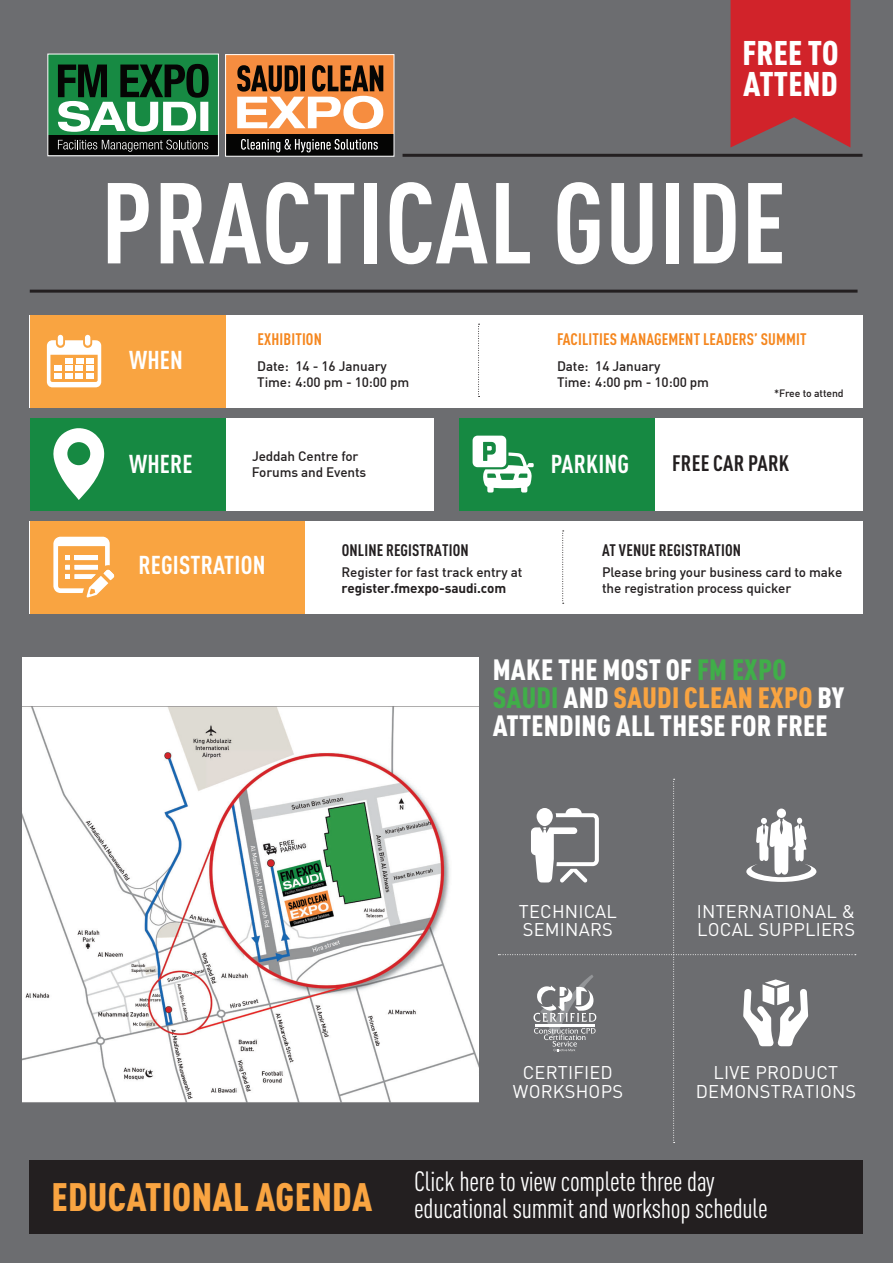
<style>
.page{position:relative;width:893px;height:1263px;background:#6c6d70}
.page>*{position:absolute;margin:0;border:0;box-sizing:border-box;transform-origin:0 0}
.t1{font:700 condensed 112.95px "DIN Pro";letter-spacing:.01em;color:#fff}
.t2{font:900 condensed 39.15px "DIN Pro";letter-spacing:.01em;color:#f9a441}
.t3{font:900 condensed 33.75px/31.7px "DIN Pro";letter-spacing:.01em;color:#fff}
.t4{font:900 condensed 28.95px/27.9px "DIN Pro";letter-spacing:.01em;color:#fff}
.t5{font:condensed 27.6px/26.8px "DIN Pro";letter-spacing:-.01em;color:#fff}
.t6{font:700 condensed 25.5px "DIN Pro";letter-spacing:.01em;color:#fff}
.t7{font:700 condensed 22.05px "DIN Pro";letter-spacing:.01em;color:#231f20}
.t8{font:18.3px/18.5px "DIN Pro";letter-spacing:.01em;color:#fff}
.t9{font:700 condensed 16.5px "DIN Pro";letter-spacing:.01em;color:#f5871f}
.t10{font:700 condensed 16.5px "DIN Pro";letter-spacing:.01em;color:#231f20}
.t11{font:500 13.5px/16.2px "DIN";letter-spacing:-.01em;color:#231f20}
.t12{font:700 13.5px "DIN Pro";letter-spacing:-.01em;color:#231f20}
.t13{font:500 10.5px "DIN";letter-spacing:-.01em;color:#231f20}
.s1{color:#40ae49}
.s2{color:#f9a441}
</style>
<div class="page">
<hr style="left:403px;top:154px;width:459px;height:3px;background:#231f20">
<hr style="left:30px;top:290px;width:827px;height:3px;background:#231f20">
<svg style="left:730px;top:0;width:120px;height:147px;background:#c52b32"></svg>
<div style="left:30px;top:315px;width:833px;height:92px;background:#fff"></div>
<div style="left:30px;top:418px;width:403px;height:92px;background:#fff"></div>
<div style="left:30px;top:521px;width:833px;height:92px;background:#fff"></div>
<div style="left:459px;top:418px;width:404px;height:92px;background:#fff"></div>
<div style="left:30px;top:1160px;width:833px;height:73px;background:#231f20"></div>
<svg style="left:478px;top:324px;width:2px;height:73px"></svg>
<svg style="left:562px;top:531px;width:2px;height:73px"></svg>
<div style="left:30px;top:315px;width:196px;height:92px;background:#f9a441"></div>
<svg style="left:47px;top:335px;width:54px;height:52px"></svg>
<div style="left:87px;top:358px;width:7px;height:6px;background:#fff"></div>
<div style="left:76px;top:358px;width:7px;height:6px;background:#fff"></div>
<div style="left:65px;top:358px;width:7px;height:6px;background:#fff"></div>
<div style="left:30px;top:418px;width:196px;height:92px;background:#168942"></div>
<div style="left:30px;top:521px;width:274px;height:92px;background:#f9a441"></div>
<div style="left:459px;top:418px;width:196px;height:92px;background:#168942"></div>
<svg style="left:53px;top:428px;width:51px;height:72px"></svg>
<svg style="left:473px;top:436px;width:61px;height:57px"></svg>
<svg style="left:53px;top:537px;width:61px;height:60px"></svg>
<svg style="left:498px;top:779px;width:358px;height:364px"></svg>
<div style="left:226px;top:55px;width:168px;height:99px;background:#f68d40"></div>
<svg style="left:237px;top:65px;width:146px;height:64px"></svg>
<div style="left:226px;top:135px;width:168px;height:21px;background:#050504"></div>
<svg style="left:241px;top:139px;width:137px;height:13px"></svg>
<div style="left:225px;top:54px;width:169px;height:103px;border:1px solid #fff"></div>
<div style="left:48px;top:55px;width:170px;height:100px;background:#178a43"></div>
<div style="left:48px;top:136px;width:170px;height:19px;background:#050504"></div>
<svg style="left:58px;top:140px;width:150px;height:12px"></svg>
<svg style="left:58px;top:64px;width:151px;height:68px"></svg>
<div style="left:47px;top:54px;width:172px;height:102px;border:1px solid #fff"></div>
<img style="left:23px;top:658px;width:456px;height:444px">
<h3 class="t3" style="left:742px;top:34px;width:97px">FREE TO<br>ATTEND</h3>
<h1 class="t1" style="left:101px;top:138px;width:686px">PRACTICAL GUIDE</h1>
<h3 class="t6" style="left:129px;top:341px;width:55px">WHEN</h3>
<p class="t9" style="left:257px;top:327px;width:66px">EXHIBITION</p>
<p class="t9" style="left:557px;top:327px;width:251px">FACILITIES MANAGEMENT LEADERS’ SUMMIT</p>
<p class="t11" style="left:257px;top:358px;width:154px">Date: 14 - 16 January<br>Time: 4:00 pm - 10:00 pm</p>
<p class="t11" style="left:557px;top:358px;width:154px">Date: 14 January<br>Time: 4:00 pm - 10:00 pm</p>
<p class="t13" style="left:774px;top:386px;width:71px">*Free to attend</p>
<p class="t11" style="left:252px;top:447px;width:116px">Jeddah Centre for<br>Forums and Events</p>
<h3 class="t6" style="left:129px;top:445px;width:65px">WHERE</h3>
<h3 class="t6" style="left:551px;top:445px;width:80px">PARKING</h3>
<h3 class="t7" style="left:672px;top:446px;width:119px">FREE CAR PARK</h3>
<h3 class="t6" style="left:138px;top:546px;width:128px">REGISTRATION</h3>
<p class="t10" style="left:342px;top:538px;width:129px">ONLINE REGISTRATION</p>
<p class="t11" style="left:341px;top:563px;width:182px">Register for fast track entry at</p>
<p class="t12" style="left:341px;top:577px;width:166px">register.fmexpo-saudi.com</p>
<p class="t10" style="left:602px;top:538px;width:140px">AT VENUE REGISTRATION</p>
<p class="t11" style="left:602px;top:563px;width:242px">Please bring your business card to make the registration process quicker</p>
<h3 class="t4" style="left:493px;top:653px;width:353px">MAKE THE MOST OF <span class="s1">FM EXPO<br>SAUDI</span> AND <span class="s2">SAUDI CLEAN EXPO</span> BY<br>ATTENDING ALL THESE FOR FREE</h3>
<h3 class="t8" style="left:519px;top:900px;width:100px">TECHNICAL<br>SEMINARS</h3>
<h3 class="t8" style="left:697px;top:900px;width:160px">INTERNATIONAL &amp;<br>LOCAL SUPPLIERS</h3>
<h3 class="t8" style="left:513px;top:1062px;width:112px;text-align:center">CERTIFIED<br>WORKSHOPS</h3>
<h3 class="t8" style="left:696px;top:1062px;width:162px;text-align:center">LIVE PRODUCT<br>DEMONSTRATIONS</h3>
<h2 class="t2" style="left:51px;top:1166px;width:322px">EDUCATIONAL AGENDA</h2>
<h3 class="t5" style="left:414px;top:1166px;width:355px">Click here to view complete three day educational summit and workshop schedule</h3>
</div>
